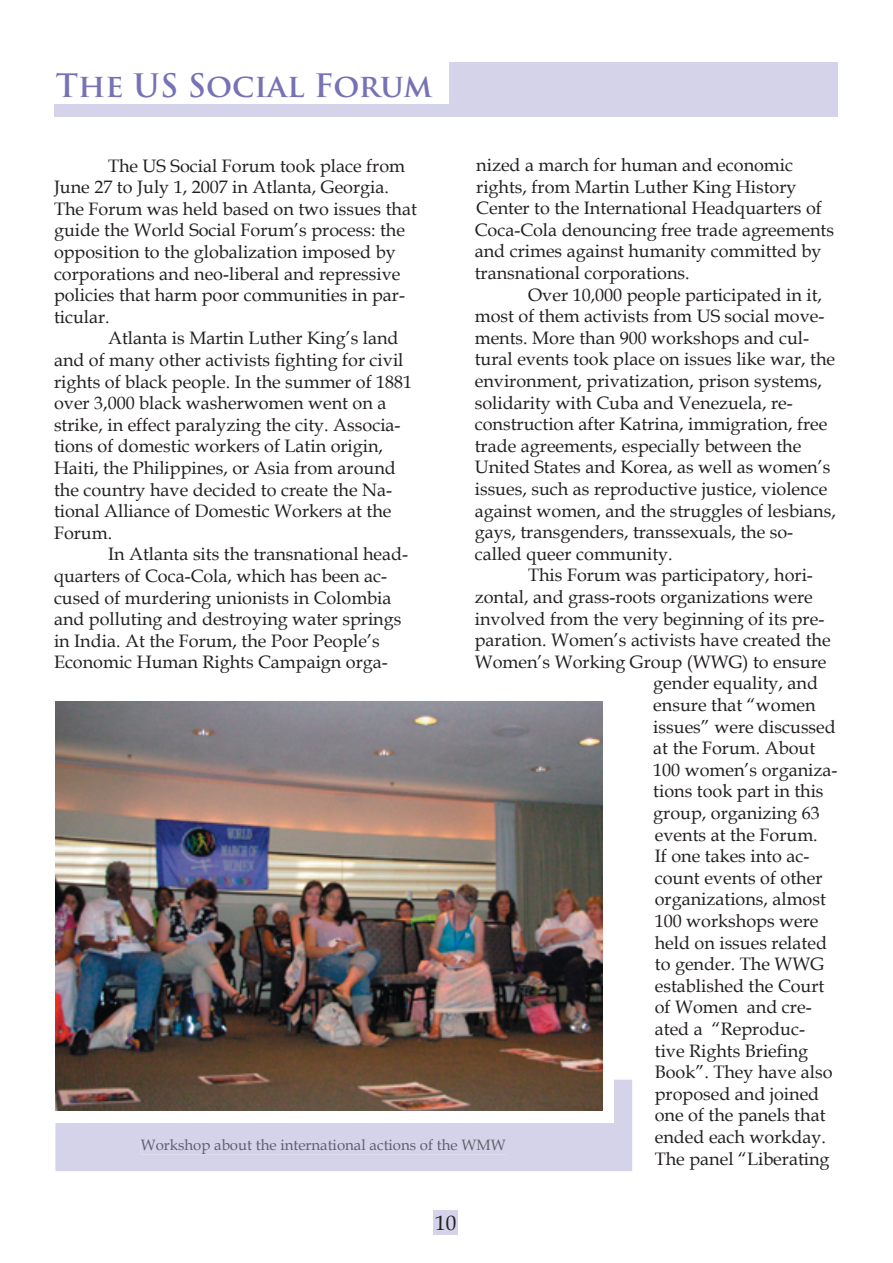
<style>
.page{position:relative;width:893px;height:1263px;background:#fff}
.page>*{position:absolute;margin:0;border:0;box-sizing:border-box;transform-origin:0 0}
.t1{font:700 31.5px "Trajan Pro";color:#7672b5}
.t2{font:21px "Book Antiqua";color:#231f20}
.t3{font:18px/21.6px "Book Antiqua";color:#231f20}
.t4{font:15px "Book Antiqua";color:#231f20}
</style>
<div class="page">
<div style="left:54px;top:62px;width:784px;height:54px;background:#d5d3e9"></div>
<div style="left:31px;top:54px;width:418px;height:49px;background:#fff"></div>
<div style="left:433px;top:1210px;width:25px;height:24px;background:#d5d3e9"></div>
<div style="left:55px;top:1079px;width:577px;height:92px;background:#d5d3e9"></div>
<div style="left:141px;top:1139px;width:364px;height:15px;background:#d5d3e9"></div>
<div style="left:0;top:1027px;width:614px;height:95px;background:#fff"></div>
<img style="left:55px;top:701px;width:547px;height:409px">
<h1 class="t1" style="left:56px;top:65px;width:378px">The US Social Forum</h1>
<p class="t3" style="left:475px;top:154px;width:361px">nized a march for human and economic rights, from Martin Luther King History Center to the International Headquarters of Coca-Cola denouncing free trade agreements and crimes against humanity committed by transnational corporations.</p>
<p class="t3" style="left:475px;top:283px;width:363px;text-indent:53px">Over 10,000 people participated in it, most of them activists from US social move&shy;ments. More than 900 workshops and cul&shy;tural events took place on issues like war, the environment, privatization, prison systems, solidarity with Cuba and Venezuela, re&shy;construction after Katrina, immigration, free trade agreements, especially between the United States and Korea, as well as women’s issues, such as reproductive justice, violence against women, and the struggles of lesbians, gays, transgenders, transsexuals, the so&shy;called queer community.</p>
<p class="t3" style="left:528px;top:564px;width:286px">This Forum was participatory, hori-</p>
<p class="t3" style="left:475px;top:586px;width:340px">zontal, and grass-roots organizations were</p>
<p class="t3" style="left:475px;top:607px;width:351px">involved from the very beginning of its pre-</p>
<p class="t3" style="left:475px;top:629px;width:357px">paration. Women’s activists have created the</p>
<p class="t3" style="left:475px;top:650px;width:353px">Women’s Working Group (WWG) to ensure</p>
<p class="t3" style="left:653px;top:672px;width:166px">gender equality, and</p>
<p class="t3" style="left:653px;top:694px;width:164px">ensure that “women</p>
<p class="t3" style="left:653px;top:715px;width:184px">issues” were discussed</p>
<p class="t3" style="left:653px;top:737px;width:164px">at the Forum. About</p>
<p class="t3" style="left:653px;top:758px;width:186px">100 women’s organiza-</p>
<p class="t3" style="left:653px;top:780px;width:172px">tions took part in this</p>
<p class="t3" style="left:653px;top:802px;width:168px">group, organizing 63</p>
<p class="t3" style="left:655px;top:823px;width:164px">events at the Forum.</p>
<p class="t3" style="left:655px;top:845px;width:156px">If one takes into ac-</p>
<p class="t3" style="left:655px;top:866px;width:169px">count events of other</p>
<p class="t3" style="left:655px;top:888px;width:173px">organizations, almost</p>
<p class="t3" style="left:655px;top:910px;width:165px">100 workshops were</p>
<p class="t3" style="left:655px;top:931px;width:174px">held on issues related</p>
<p class="t3" style="left:655px;top:953px;width:171px">to gender. The WWG</p>
<p class="t3" style="left:655px;top:974px;width:171px">established the Court</p>
<p class="t3" style="left:655px;top:996px;width:158px">of Women and cre-</p>
<p class="t3" style="left:655px;top:1018px;width:152px">ated a “Reproduc-</p>
<p class="t3" style="left:655px;top:1039px;width:155px">tive Rights Briefing</p>
<p class="t3" style="left:655px;top:1061px;width:179px">Book”. They have also</p>
<p class="t3" style="left:655px;top:1082px;width:166px">proposed and joined</p>
<p class="t3" style="left:655px;top:1104px;width:172px">one of the panels that</p>
<p class="t3" style="left:655px;top:1126px;width:173px">ended each workday.</p>
<p class="t3" style="left:655px;top:1147px;width:176px">The panel “Liberating</p>
<p class="t3" style="left:54px;top:154px;width:364px;text-indent:54px">The US Social Forum took place from June 27 to July 1, 2007 in Atlanta, Georgia.<br>The Forum was held based on two issues that guide the World Social Forum’s process: the opposition to the globalization imposed by corporations and neo-liberal and repressive policies that harm poor communities in par&shy;ticular.</p>
<p class="t3" style="left:54px;top:327px;width:360px;text-indent:54px">Atlanta is Martin Luther King’s land and of many other activists fighting for civil rights of black people. In the summer of 1881 over 3,000 black washerwomen went on a strike, in effect paralyzing the city. Associa&shy;tions of domestic workers of Latin origin, Haiti, the Philippines, or Asia from around the country have decided to create the Na&shy;tional Alliance of Domestic Workers at the Forum.</p>
<p class="t3" style="left:54px;top:543px;width:356px;text-indent:54px">In Atlanta sits the transnational head&shy;quarters of Coca-Cola, which has been ac&shy;cused of murdering unionists in Colombia and polluting and destroying water springs in India. At the Forum, the Poor People’s Economic Human Rights Campaign orga-</p>
<p class="t4" style="left:141px;top:1135px;width:366px">Workshop about the international actions of the WMW</p>
<p class="t2" style="left:435px;top:1208px;width:22px">10</p>
</div>
